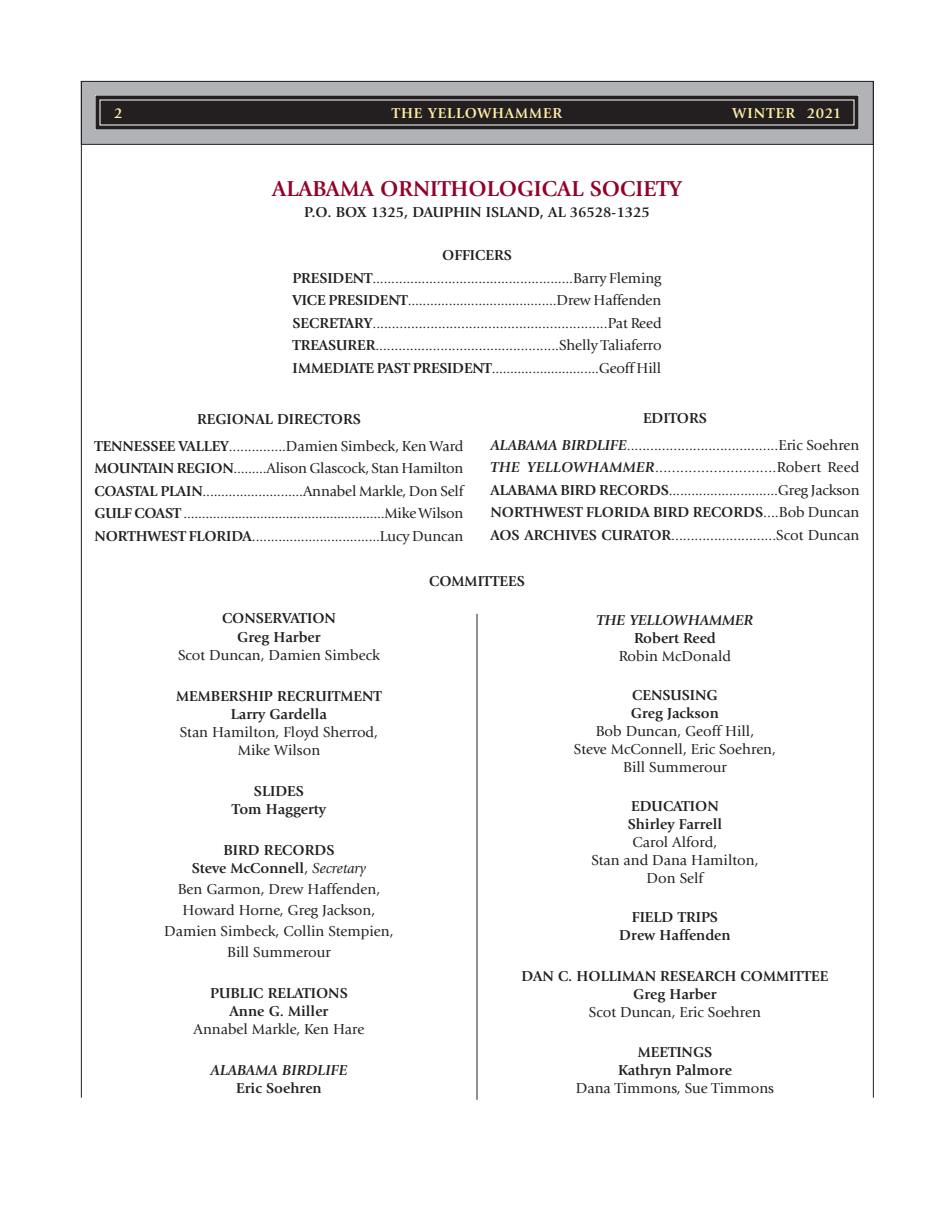
<style>
.page{position:relative;width:945px;height:1215px;background:#fff}
.page>*{position:absolute;margin:0;border:0;box-sizing:border-box;transform-origin:0 0}
.t1{font:700 22.5px "Giovanni";color:#930128}
.t2{font:15px/22.5px "Giovanni";color:#231f20;text-align:center}
.t3{font:700 15px/18.3px "Giovanni";color:#231f20;text-align:center}
.t4{font:italic 700 15px "Giovanni";color:#231f20}
.t5{font:700 15px "Giovanni";letter-spacing:.055em;color:#ffeda5}
.s1{font-weight:700}
.s2{font-weight:700;font-style:italic}
.s3{font-weight:400}
.s4{font-weight:400;font-style:italic}
</style>
<div class="page">
<div style="left:81px;top:81px;width:792px;height:63px;background:#b2b3b7"></div>
<div style="left:81px;top:81px;width:793px;height:64px;border:1px solid #231f20"></div>
<svg style="left:94px;top:94px;width:766px;height:37px;background:#3d3a3a"></svg>
<hr style="left:81px;top:81px;width:1px;height:1017px;background:#231f20">
<hr style="left:873px;top:81px;width:1px;height:1017px;background:#231f20">
<hr style="left:477px;top:614px;width:1px;height:486px;background:#231f20">
<p class="t5" style="left:392px;top:104px;width:172px">THE YELLOWHAMMER</p>
<p class="t5" style="left:114px;top:104px;width:10px">2</p>
<p class="t5" style="left:733px;top:104px;width:110px">WINTER 2021</p>
<h1 class="t1" style="left:272px;top:175px;width:411px">ALABAMA ORNITHOLOGICAL SOCIETY</h1>
<p class="t3" style="left:304px;top:203px;width:347px">P.O. BOX 1325, DAUPHIN ISLAND, AL 36528-1325</p>
<p class="t2" style="left:292px;top:244px;width:371px"><span class="s1">OFFICERS PRESIDENT</span>.....................................................Barry Fleming <span class="s1">VICE PRESIDENT</span>........................................Drew Haffenden <span class="s1">SECRETARY</span>.............................................................Pat Reed <span class="s1">TREASURER</span>................................................Shelly Taliaferro <span class="s1">IMMEDIATE PAST PRESIDENT</span>.............................Geoff Hill</p>
<p class="t2" style="left:94px;top:405px;width:371px;line-height:27px"><span class="s1">REGIONAL DIRECTORS<br>TENNESSEE VALLEY</span>...............Damien Simbeck, Ken Ward</p>
<p class="t2" style="left:94px;top:457px;width:371px;text-align:justify"><span class="s1">MOUNTAIN REGION</span>.........Alison Glascock, Stan Hamilton <span class="s1">COASTAL PLAIN</span>...........................Annabel Markle, Don Self <span class="s1">GULF COAST</span> .......................................................Mike Wilson <span class="s1">NORTHWEST FLORIDA</span>..................................Lucy Duncan</p>
<p class="t2" style="left:490px;top:405px;width:371px;line-height:27px"><span class="s1">EDITORS<br></span><span class="s2">ALABAMA BIRDLIFE</span>.......................................Eric Soehren</p>
<p class="t2" style="left:490px;top:456px;width:371px;text-align:justify"><span class="s2">THE YELLOWHAMMER</span>.............................Robert Reed <span class="s1">ALABAMA BIRD RECORDS</span>.............................Greg Jackson <span class="s1">NORTHWEST FLORIDA BIRD RECORDS</span>....Bob Duncan <span class="s1">AOS ARCHIVES CURATOR</span>...........................Scot Duncan</p>
<p class="t3" style="left:222px;top:609px;width:115px">CONSERVATION<br>Greg Harber</p>
<p class="t2" style="left:178px;top:644px;width:203px">Scot Duncan, Damien Simbeck</p>
<p class="t3" style="left:176px;top:686px;width:207px">MEMBERSHIP RECRUITMENT<br>Larry Gardella</p>
<p class="t2" style="left:180px;top:723px;width:200px;line-height:18.3px">Stan Hamilton, Floyd Sherrod,<br>Mike Wilson</p>
<p class="t3" style="left:232px;top:782px;width:96px">SLIDES<br>Tom Haggerty</p>
<p class="t3" style="left:192px;top:841px;width:176px">BIRD RECORDS<br>Steve McConnell<span class="s3">,</span> <span class="s4">Secretary</span></p>
<p class="t2" style="left:164px;top:879px;width:231px;line-height:21px">Ben Garmon, Drew Haffenden,<br>Howard Horne, Greg Jackson,<br>Damien Simbeck, Collin Stempien,<br>Bill Summerour</p>
<p class="t3" style="left:210px;top:983px;width:139px">PUBLIC RELATIONS<br>Anne G. Miller</p>
<p class="t2" style="left:194px;top:1018px;width:172px">Annabel Markle, Ken Hare</p>
<p class="t4" style="left:211px;top:1061px;width:138px">ALABAMA BIRDLIFE</p>
<p class="t3" style="left:236px;top:1079px;width:87px">Eric Soehren</p>
<p class="t3" style="left:429px;top:572px;width:97px">COMMITTEES</p>
<p class="t4" style="left:597px;top:612px;width:158px">THE YELLOWHAMMER</p>
<p class="t3" style="left:634px;top:629px;width:83px">Robert Reed</p>
<p class="t2" style="left:619px;top:645px;width:114px">Robin McDonald</p>
<p class="t3" style="left:631px;top:686px;width:90px;text-align:left">CENSUSING<br>Greg Jackson</p>
<p class="t2" style="left:574px;top:722px;width:204px;line-height:18px">Bob Duncan, Geoff Hill,<br>Steve McConnell, Eric Soehren,<br>Bill Summerour</p>
<p class="t3" style="left:628px;top:797px;width:96px;text-align:left">EDUCATION<br>Shirley Farrell</p>
<p class="t2" style="left:591px;top:833px;width:169px;line-height:18px">Carol Alford,<br>Stan and Dana Hamilton,<br>Don Self</p>
<p class="t3" style="left:619px;top:908px;width:113px">FIELD TRIPS<br>Drew Haffenden</p>
<p class="t3" style="left:522px;top:967px;width:308px">DAN C. HOLLIMAN RESEARCH COMMITTEE<br>Greg Harber</p>
<p class="t2" style="left:589px;top:1001px;width:173px">Scot Duncan, Eric Soehren</p>
<p class="t3" style="left:618px;top:1043px;width:115px">MEETINGS<br>Kathryn Palmore</p>
<p class="t2" style="left:576px;top:1077px;width:200px">Dana Timmons, Sue Timmons</p>
</div>
